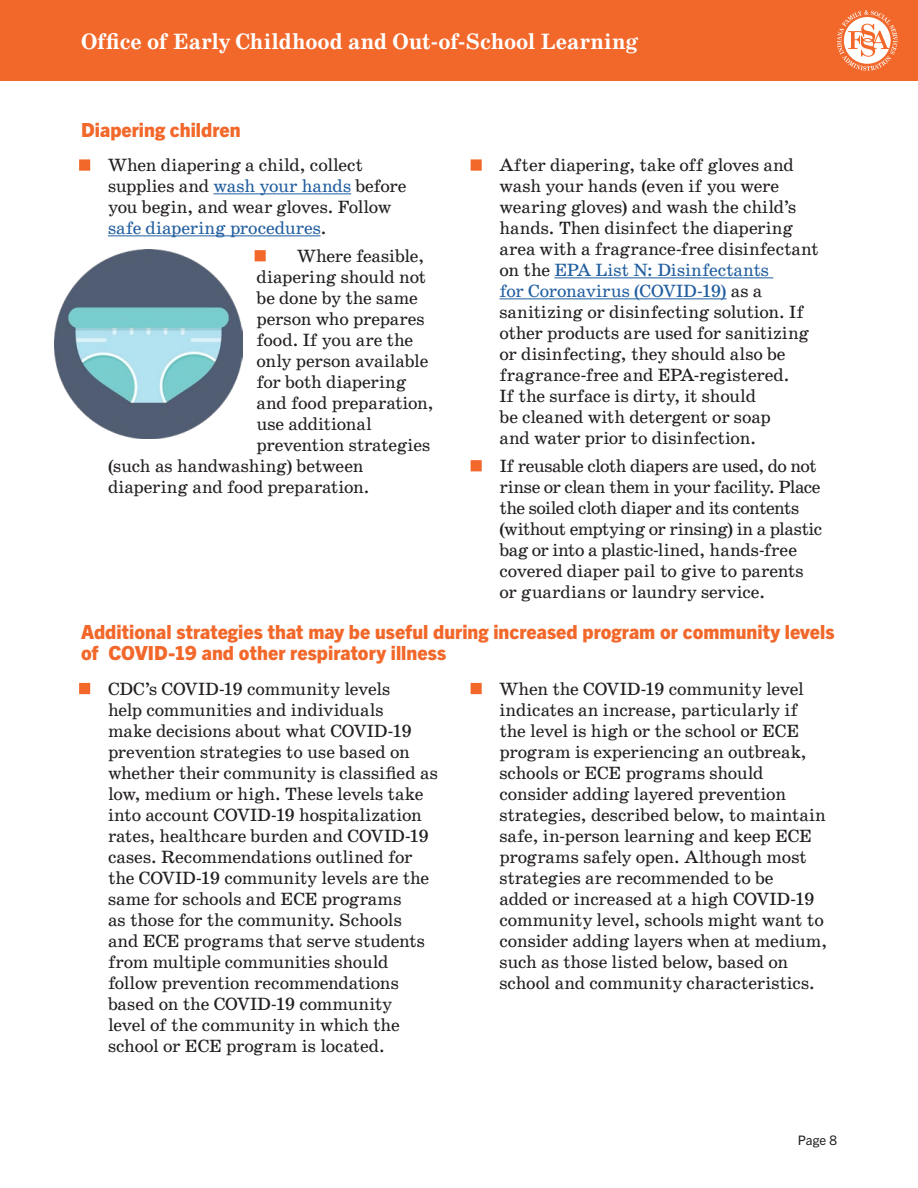
<style>
.page{position:relative;width:918px;height:1188px;background:#fff}
.page>*{position:absolute;margin:0;border:0;box-sizing:border-box;transform-origin:0 0}
.t1{font:700 22.5px "School";letter-spacing:-.005em;color:#fff}
.t2{font:800 19.5px/21px "Trade Gothic Next LT Pro";letter-spacing:.005em;color:#f2682b}
.t3{font:18px/21px "School";letter-spacing:-.015em;color:#231f20}
.t4{font:13.2px "Trade Gothic Next LT Pro";color:#231f20}
.s1{font-family:"Minion Pro";color:#f2682b}
.s2{color:#215e9f}
</style>
<div class="page">
<div style="left:0;top:0;width:918px;height:81px;background:#f2682b"></div>
<svg style="left:837px;top:10px;width:61px;height:61px"></svg>
<hr style="left:213px;top:193px;width:138px;height:1px;background:#215e9f">
<hr style="left:108px;top:235px;width:213px;height:1px;background:#215e9f">
<hr style="left:554px;top:277px;width:219px;height:1px;background:#215e9f">
<hr style="left:500px;top:298px;width:227px;height:1px;background:#215e9f">
<img style="left:54px;top:250px;width:189px;height:189px">
<p class="t1" style="left:81px;top:28px;width:559px">Office of Early Childhood and Out-of-School Learning</p>
<h4 class="t2" style="left:81px;top:118px;width:161px">Diapering children</h4>
<p class="t3" style="left:108px;top:155px;width:300px;text-indent:-27px"><span class="s1">■</span> When diapering a child, collect supplies and <span class="s2">wash your hands</span> before you begin, and wear gloves. Follow <span class="s2">safe diapering procedures</span>.</p>
<p class="t3" style="left:256px;top:245px;width:169px"><span class="s1">■</span> Where feasible,</p>
<p class="t3" style="left:256px;top:266px;width:171px">diapering should not</p>
<p class="t3" style="left:256px;top:287px;width:163px">be done by the same</p>
<p class="t3" style="left:256px;top:308px;width:170px">person who prepares</p>
<p class="t3" style="left:256px;top:329px;width:158px">food. If you are the</p>
<p class="t3" style="left:256px;top:350px;width:173px">only person available</p>
<p class="t3" style="left:256px;top:371px;width:151px">for both diapering</p>
<p class="t3" style="left:256px;top:392px;width:179px">and food preparation,</p>
<p class="t3" style="left:256px;top:413px;width:117px">use additional</p>
<p class="t3" style="left:256px;top:434px;width:175px">prevention strategies</p>
<p class="t3" style="left:108px;top:455px;width:257px">(such as handwashing) between</p>
<p class="t3" style="left:108px;top:476px;width:263px">diapering and food preparation.</p>
<p class="t3" style="left:500px;top:155px;width:321px;text-indent:-27px"><span class="s1">■</span> After diapering, take off gloves and wash your hands (even if you were wearing gloves) and wash the child’s hands. Then disinfect the diapering area with a fragrance-free disinfectant on the <span class="s2">EPA List N: Disinfectants<br>for Coronavirus (COVID-19)</span> as a sanitizing or disinfecting solution. If other products are used for sanitizing or disinfecting, they should also be fragrance-free and EPA-registered.<br>If the surface is dirty, it should<br>be cleaned with detergent or soap<br>and water prior to disinfection.</p>
<p class="t3" style="left:500px;top:455px;width:324px;text-indent:-27px"><span class="s1">■</span> If reusable cloth diapers are used, do not rinse or clean them in your facility. Place the soiled cloth diaper and its contents (without emptying or rinsing) in a plastic bag or into a plastic-lined, hands-free covered diaper pail to give to parents or guardians or laundry service.</p>
<h4 class="t2" style="left:81px;top:620px;width:755px">Additional strategies that may be useful during increased program or community levels of COVID-19 and other respiratory illness</h4>
<p class="t3" style="left:108px;top:678px;width:331px;text-indent:-27px"><span class="s1">■</span> CDC’s COVID-19 community levels<br>help communities and individuals<br>make decisions about what COVID-19 prevention strategies to use based on whether their community is classified as low, medium or high. These levels take into account COVID-19 hospitalization rates, healthcare burden and COVID-19 cases. Recommendations outlined for the COVID-19 community levels are the same for schools and ECE programs<br>as those for the community. Schools<br>and ECE programs that serve students from multiple communities should follow prevention recommendations based on the COVID-19 community<br>level of the community in which the school or ECE program is located.</p>
<p class="t3" style="left:500px;top:678px;width:329px;text-indent:-27px"><span class="s1">■</span> When the COVID-19 community level indicates an increase, particularly if the level is high or the school or ECE program is experiencing an outbreak, schools or ECE programs should consider adding layered prevention strategies, described below, to maintain safe, in-person learning and keep ECE programs safely open. Although most strategies are recommended to be<br>added or increased at a high COVID-19 community level, schools might want to consider adding layers when at medium, such as those listed below, based on school and community characteristics.</p>
<p class="t4" style="left:798px;top:1131px;width:41px">Page 8</p>
</div>
